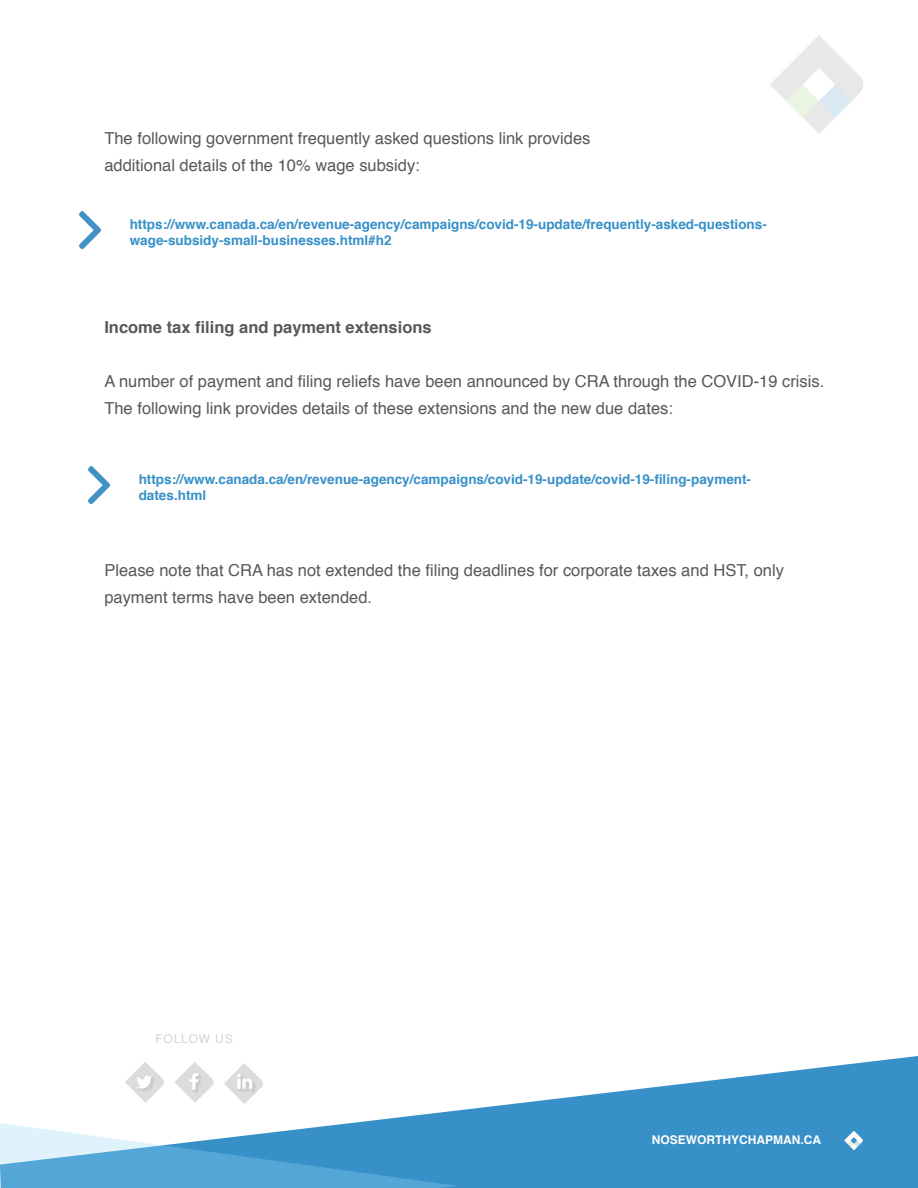
<style>
.page{position:relative;width:918px;height:1188px;background:#fff}
.page>*{position:absolute;margin:0;border:0;box-sizing:border-box;transform-origin:0 0}
.t1{font:16.5px/27px "Helvetica";color:#57585a}
.t2{font:700 16.5px "Helvetica";color:#57585a}
.t3{font:700 13.5px/16.2px "Helvetica";color:#3790c8}
.t4{font:700 12px "Helvetica";color:#fff}
.t5{font:12px "Helvetica";letter-spacing:.07em;color:#d4d4d4}
</style>
<div class="page">
<svg style="left:360px;top:1056px;width:558px;height:132px;fill:#3790c8"></svg>
<svg style="left:0;top:1122px;width:459px;height:66px;background:#71b3db"></svg>
<img style="left:843px;top:1129px;width:21px;height:23px">
<img style="left:770px;top:35px;width:93px;height:99px">
<svg style="left:175px;top:1062px;width:39px;height:41px"></svg>
<svg style="left:125px;top:1062px;width:39px;height:41px"></svg>
<svg style="left:224px;top:1063px;width:39px;height:41px"></svg>
<img style="left:79px;top:212px;width:22px;height:37px">
<img style="left:88px;top:467px;width:22px;height:37px">
<p class="t1" style="left:104px;top:125px;width:488px">The following government frequently asked questions link provides additional details of the 10% wage subsidy:</p>
<p class="t3" style="left:130px;top:216px;width:639px">https://www.canada.ca/en/revenue-agency/campaigns/covid-19-update/frequently-asked-questions&shy;wage-subsidy-small-businesses.html#h2</p>
<p class="t2" style="left:104px;top:314px;width:329px">Income tax filing and payment extensions</p>
<p class="t1" style="left:104px;top:368px;width:721px">A number of payment and filing reliefs have been announced by CRA through the COVID-19 crisis.<br>The following link provides details of these extensions and the new due dates:</p>
<p class="t3" style="left:139px;top:471px;width:614px">https://www.canada.ca/en/revenue-agency/campaigns/covid-19-update/covid-19-filing-payment&shy;dates.html</p>
<p class="t1" style="left:104px;top:557px;width:681px">Please note that CRA has not extended the filing deadlines for corporate taxes and HST, only payment terms have been extended.</p>
<p class="t5" style="left:155px;top:1029px;width:79px">FOLLOW US</p>
<p class="t4" style="left:652px;top:1130px;width:171px">NOSEWORTHYCHAPMAN.CA</p>
</div>
